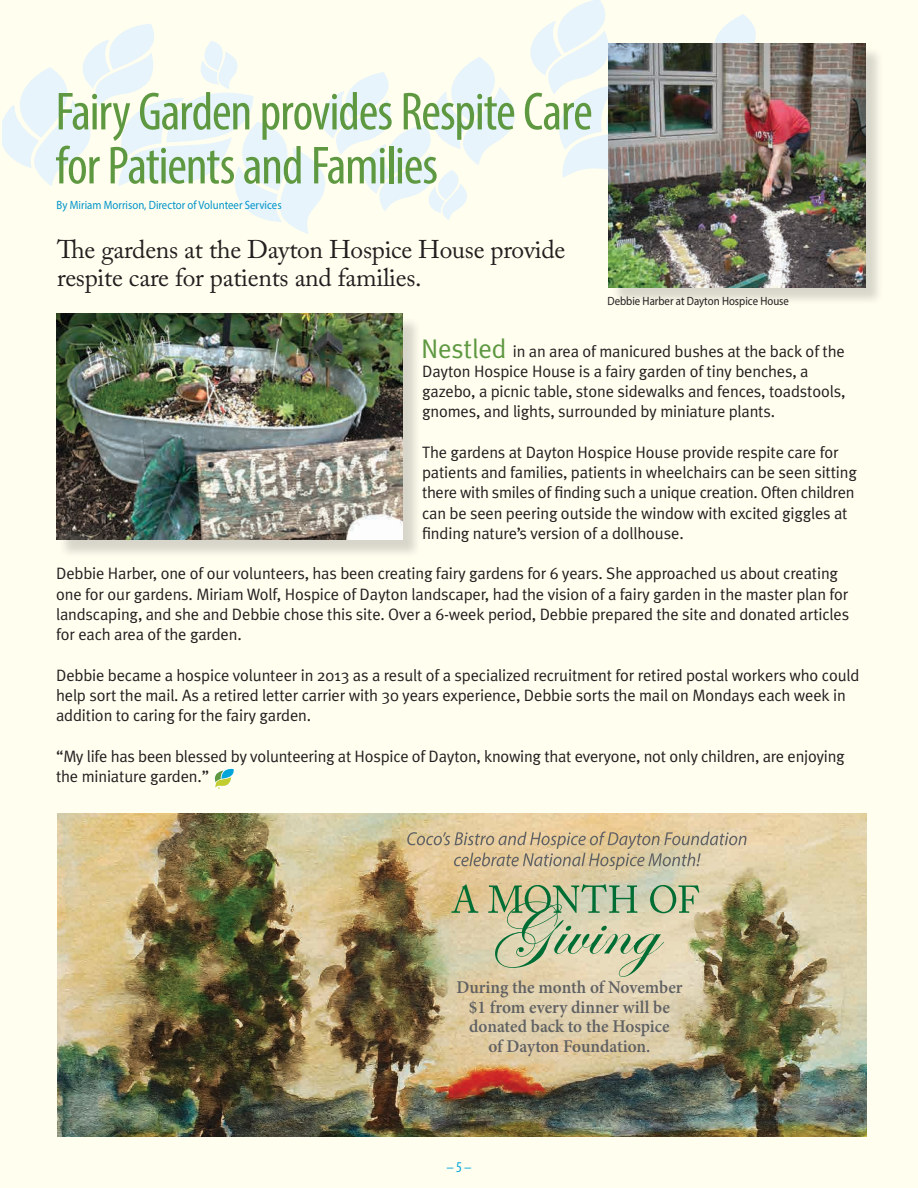
<style>
.page{position:relative;width:918px;height:1188px;background:#fffeef}
.page>*{position:absolute;margin:0;border:0;box-sizing:border-box;transform-origin:0 0}
.t1{font:condensed 54px/54px "Myriad Pro";letter-spacing:-.02em;color:#5e9841}
.t2{font:27px "Meta Plus Normal";letter-spacing:-.01em;color:#5e9841}
.t3{font:25.5px/28.5px "Adobe Caslon Pro";letter-spacing:-.01em;color:#231f20}
.t4{font:600 18px/19.5px "Minion Pro";color:#606163;text-align:center;scale:.96 1}
.t5{font:16.5px/20.2px "Meta Plus Normal";letter-spacing:-.01em;color:#231f20}
.t6{font:condensed 15px "Myriad Pro";color:#00a5d9}
.t7{font:12px "Myriad Pro";color:#0094c9;scale:.9 1}
.t8{font:12px "Myriad Pro";color:#231f20;scale:.9 1}
</style>
<div class="page">
<svg style="left:2px;top:0;width:858px;height:234px"></svg>
<div style="left:611px;top:46px;width:273px;height:260px;background:#231f20;opacity:.18"></div>
<img style="left:609px;top:44px;width:257px;height:243px">
<div style="left:58px;top:316px;width:363px;height:242px;background:#231f20;opacity:.18"></div>
<img style="left:56px;top:314px;width:347px;height:226px">
<svg style="left:214px;top:768px;width:20px;height:21px"></svg>
<img style="left:57px;top:813px;width:809px;height:323px">
<svg style="left:451px;top:884px;width:248px;height:93px;background:#c1c59f"></svg>
<svg style="left:407px;top:831px;width:339px;height:39px;background:#cebb96"></svg>
<h1 class="t1" style="left:55px;top:84px;width:539px">Fairy Garden provides Respite Care for Patients and Families</h1>
<p class="t7" style="left:57px;top:197px;width:252px">By Miriam Morrison, Director of Volunteer Services</p>
<h3 class="t3" style="left:57px;top:235px;width:510px">The gardens at the Dayton Hospice House provide respite care for patients and families.</h3>
<p class="t8" style="left:608px;top:293px;width:203px">Debbie Harber at Dayton Hospice House</p>
<h2 class="t2" style="left:421px;top:333px;width:87px">Nestled</h2>
<p class="t5" style="left:422px;top:341px;width:425px;text-indent:91px">in an area of manicured bushes at the back of the Dayton Hospice House is a fairy garden of tiny benches, a gazebo, a picnic table, stone sidewalks and fences, toadstools, gnomes, and lights, surrounded by miniature plants.</p>
<p class="t5" style="left:422px;top:442px;width:436px">The gardens at Dayton Hospice House provide respite care for patients and families, patients in wheelchairs can be seen sitting there with smiles of finding such a unique creation. Often children can be seen peering outside the window with excited giggles at finding nature’s version of a dollhouse.</p>
<p class="t5" style="left:56px;top:563px;width:795px">Debbie Harber, one of our volunteers, has been creating fairy gardens for 6 years. She approached us about creating one for our gardens. Miriam Wolf, Hospice of Dayton landscaper, had the vision of a fairy garden in the master plan for landscaping, and she and Debbie chose this site. Over a 6-week period, Debbie prepared the site and donated articles for each area of the garden.</p>
<p class="t5" style="left:56px;top:665px;width:805px">Debbie became a hospice volunteer in 2013 as a result of a specialized recruitment for retired postal workers who could help sort the mail. As a retired letter carrier with 30 years experience, Debbie sorts the mail on Mondays each week in addition to caring for the fairy garden.</p>
<p class="t5" style="left:56px;top:746px;width:790px">“My life has been blessed by volunteering at Hospice of Dayton, knowing that everyone, not only children, are enjoying the miniature garden.”</p>
<p class="t4" style="left:456px;top:978px;width:237px">During the month of November $1 from every dinner will be donated back to the Hospice<br>of Dayton Foundation.</p>
<p class="t6" style="left:447px;top:1158px;width:27px">– 5 –</p>
</div>
